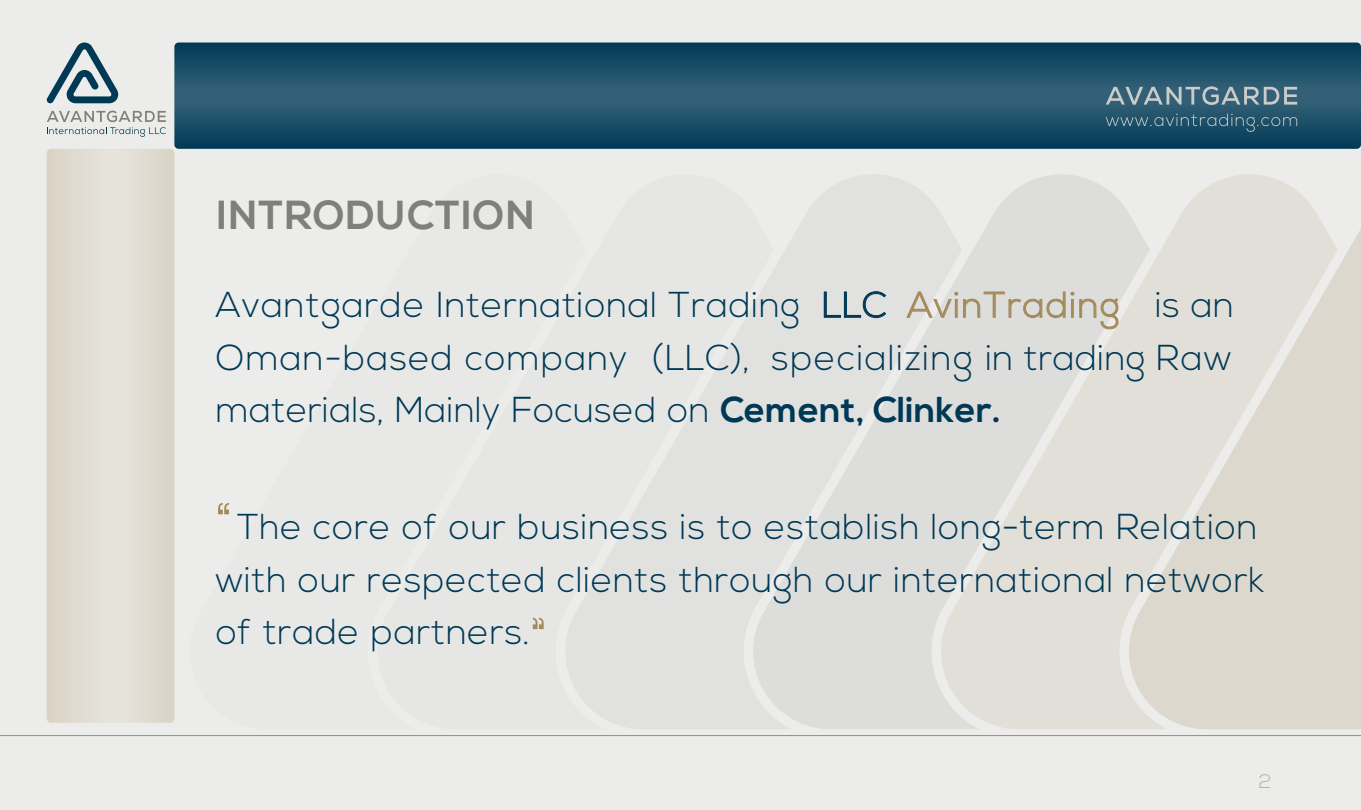
<style>
.page{position:relative;width:1361px;height:810px;background:#ececeb}
.page>*{position:absolute;margin:0;border:0;box-sizing:border-box;transform-origin:0 0}
.t1{font:700 40.5px "Nexa";letter-spacing:.03em;color:#7e8079}
.t2{font:300 36px/52.5px "Nexa";letter-spacing:.02em;color:#003955;text-align:justify}
.t3{font:300 19.5px "Nexa";color:#b1b3ae}
.s1{color:#a38a58}
.s2{font-weight:700}
</style>
<div class="page">
<div style="left:47px;top:149px;width:127px;height:574px;background:#e1dcd2;border-radius:4px"></div>
<hr style="left:0;top:735px;width:1361px;height:1px;background:#a38a58">
<svg style="left:47px;top:43px;width:72px;height:60px"></svg>
<svg style="left:47px;top:111px;width:119px;height:26px"></svg>
<svg style="left:174px;top:43px;width:1187px;height:106px;background:#1c4e67"></svg>
<svg style="left:1106px;top:86px;width:191px;height:19px;background:#668492"></svg>
<svg style="left:1106px;top:113px;width:191px;height:19px;background:#2e5b71"></svg>
<div style="left:566px;top:307px;width:187px;height:422px;background:#e1e1e0"></div>
<svg style="left:753px;top:175px;width:188px;height:554px;fill:#e1e1e0"></svg>
<svg style="left:941px;top:174px;width:384px;height:555px;fill:#e2dfdb"></svg>
<svg style="left:1125px;top:228px;width:236px;height:501px;background:#dfdbd3"></svg>
<svg style="left:823px;top:291px;width:64px;height:28px"></svg>
<svg style="left:905px;top:291px;width:214px;height:39px"></svg>
<svg style="left:218px;top:503px;width:11px;height:11px"></svg>
<svg style="left:533px;top:618px;width:11px;height:11px"></svg>
<p class="t1" style="left:217px;top:192px;width:319px">INTRODUCTION</p>
<p class="t2" style="left:216px;top:280px;width:1019px">Avantgarde International Trading LLC <span class="s1">AvinTrading</span> is an Oman-based company (LLC), specializing in trading Raw materials, Mainly Focused on <span class="s2">Cement, Clinker.</span></p>
<p class="t2" style="left:216px;top:502px;width:1050px;text-align:left;text-indent:21px">The core of our business is to establish long-term Relation with our respected clients through our international network of trade partners.</p>
<p class="t3" style="left:1259px;top:770px;width:14px">2</p>
</div>
